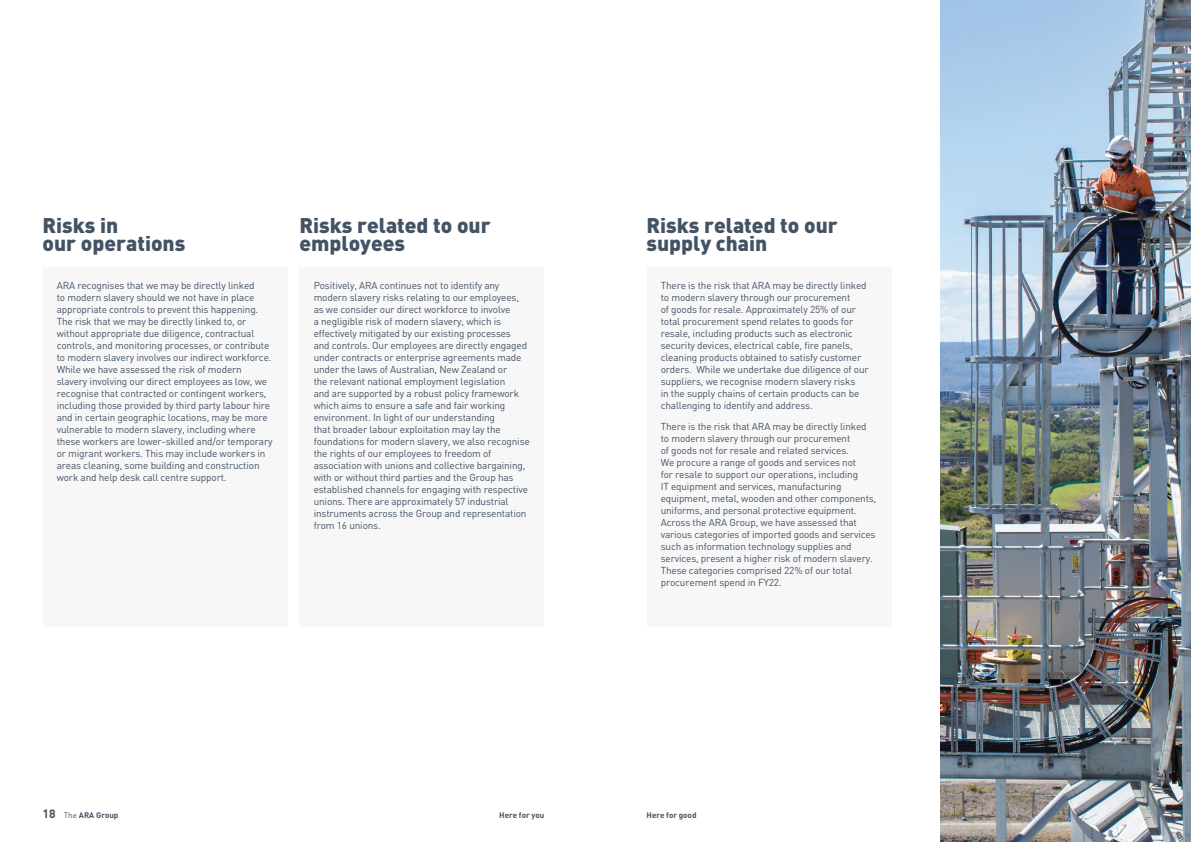
<style>
.page{position:relative;width:1191px;height:842px;background:#fff}
.page>*{position:absolute;margin:0;border:0;box-sizing:border-box;transform-origin:0 0}
.t1{font:900 21px/18px "DIN";color:#435364}
.t2{font:10px/12px "DIN";letter-spacing:-.015em;color:#435364}
.t3{font:700 8px "DIN";color:#435364}
.s1{font-size:12px}
.s2{font-weight:400}
</style>
<div class="page">
<div style="left:43px;top:267px;width:244px;height:359px;background:#f7f7f8"></div>
<div style="left:299px;top:267px;width:245px;height:359px;background:#f7f7f8"></div>
<div style="left:646px;top:267px;width:245px;height:359px;background:#f7f7f8"></div>
<img style="left:940px;top:0;width:251px;height:842px">
<p class="t1" style="left:43px;top:215px;width:144px">Risks in<br>our operations</p>
<p class="t1" style="left:299px;top:215px;width:193px">Risks related to our employees</p>
<p class="t1" style="left:646px;top:215px;width:193px">Risks related to our supply chain</p>
<p class="t2" style="left:57px;top:280px;width:217px">ARA recognises that we may be directly linked<br>to modern slavery should we not have in place appropriate controls to prevent this happening.<br>The risk that we may be directly linked to, or without appropriate due diligence, contractual controls, and monitoring processes, or contribute to modern slavery involves our indirect workforce.<br>While we have assessed the risk of modern slavery involving our direct employees as low, we recognise that contracted or contingent workers, including those provided by third party labour hire and in certain geographic locations, may be more vulnerable to modern slavery, including where these workers are lower-skilled and/or temporary or migrant workers. This may include workers in areas cleaning, some building and construction work and help desk call centre support.</p>
<p class="t2" style="left:314px;top:280px;width:218px">Positively, ARA continues not to identify any modern slavery risks relating to our employees, as we consider our direct workforce to involve<br>a negligible risk of modern slavery, which is effectively mitigated by our existing processes<br>and controls. Our employees are directly engaged under contracts or enterprise agreements made under the laws of Australian, New Zealand or<br>the relevant national employment legislation<br>and are supported by a robust policy framework which aims to ensure a safe and fair working environment. In light of our understanding<br>that broader labour exploitation may lay the foundations for modern slavery, we also recognise the rights of our employees to freedom of association with unions and collective bargaining, with or without third parties and the Group has established channels for engaging with respective unions. There are approximately 57 industrial instruments across the Group and representation from 16 unions.</p>
<p class="t2" style="left:660px;top:280px;width:209px">There is the risk that ARA may be directly linked to modern slavery through our procurement<br>of goods for resale. Approximately 25% of our total procurement spend relates to goods for resale, including products such as electronic security devices, electrical cable, fire panels, cleaning products obtained to satisfy customer orders. While we undertake due diligence of our suppliers, we recognise modern slavery risks<br>in the supply chains of certain products can be challenging to identify and address.</p>
<p class="t2" style="left:660px;top:420px;width:217px">There is the risk that ARA may be directly linked to modern slavery through our procurement<br>of goods not for resale and related services.<br>We procure a range of goods and services not<br>for resale to support our operations, including<br>IT equipment and services, manufacturing equipment, metal, wooden and other components, uniforms, and personal protective equipment.<br>Across the ARA Group, we have assessed that various categories of imported goods and services such as information technology supplies and services, present a higher risk of modern slavery.<br>These categories comprised 22% of our total procurement spend in FY22.</p>
<p class="t3" style="left:43px;top:810px;width:77px"><span class="s1">18</span> <span class="s2">The</span> ARA Group</p>
<p class="t3" style="left:499px;top:810px;width:47px">Here for you</p>
<p class="t3" style="left:646px;top:810px;width:51px">Here for good</p>
</div>
